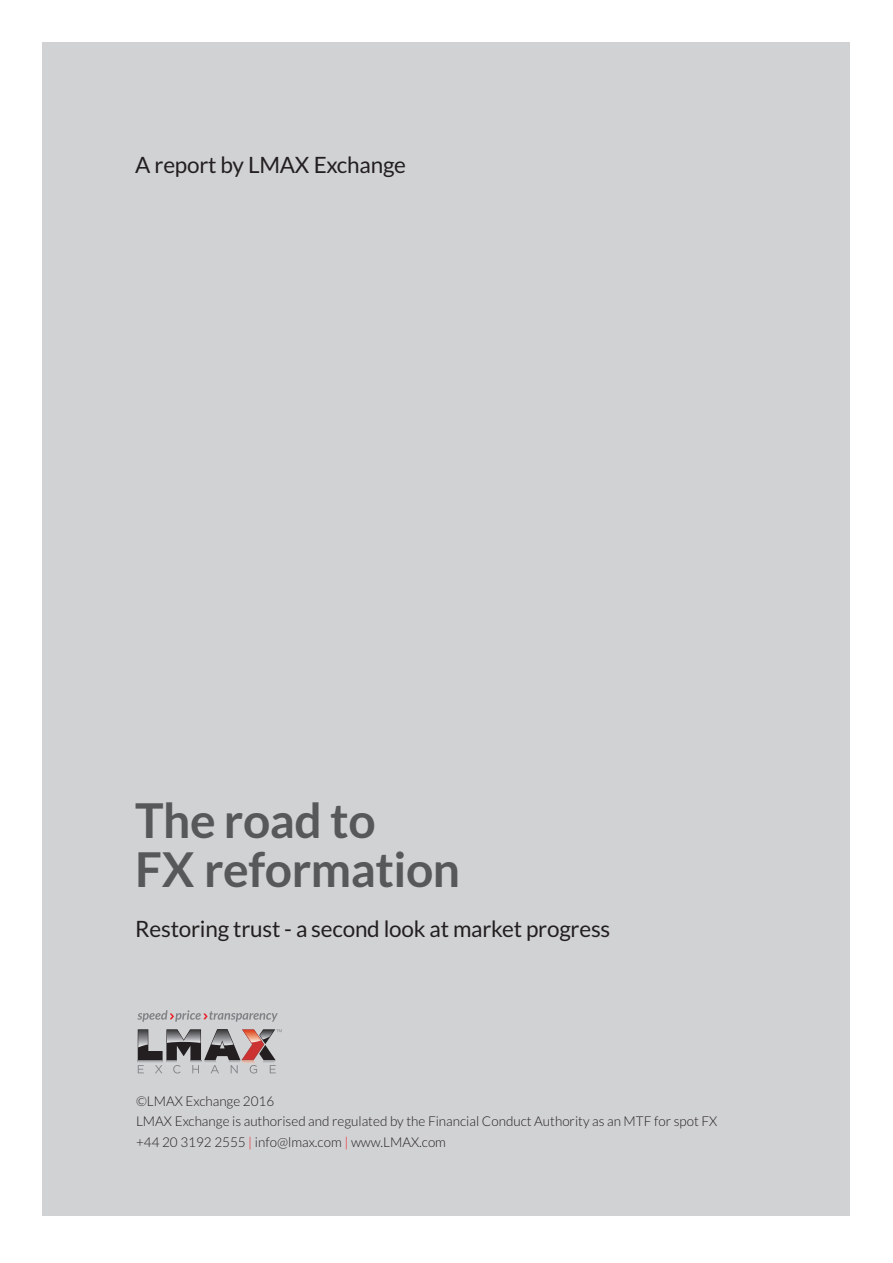
<style>
.page{position:relative;width:893px;height:1263px;background:#fff}
.page>*{position:absolute;margin:0;border:0;box-sizing:border-box;transform-origin:0 0}
.t1{font:700 48px/49.5px "Lato";letter-spacing:-.01em;color:#57585a}
.t2{font:22.5px "Lato";letter-spacing:-.01em;color:#231f20}
.t3{font:300 13.5px/20.7px "Lato";color:#231f20}
.s1{color:#ee1d23}
</style>
<div class="page">
<div style="left:43px;top:43px;width:807px;height:1173px;background:#d1d2d4"></div>
<svg style="left:138px;top:1029px;width:144px;height:44px"></svg>
<img style="left:138px;top:1060px;width:25px;height:5px">
<svg style="left:137px;top:1010px;width:141px;height:12px"></svg>
<h2 class="t2" style="left:135px;top:153px;width:272px">A report by LMAX Exchange</h2>
<h1 class="t1" style="left:135px;top:796px;width:327px">The road to<br>FX reformation</h1>
<h2 class="t2" style="left:135px;top:916px;width:476px">Restoring trust - a second look at market progress</h2>
<p class="t3" style="left:136px;top:1090px;width:583px">©LMAX Exchange 2016<br>LMAX Exchange is authorised and regulated by the Financial Conduct Authority as an MTF for spot FX +44 20 3192 2555 <span class="s1">|</span> info@lmax.com <span class="s1">|</span> www.LMAX.com</p>
</div>
